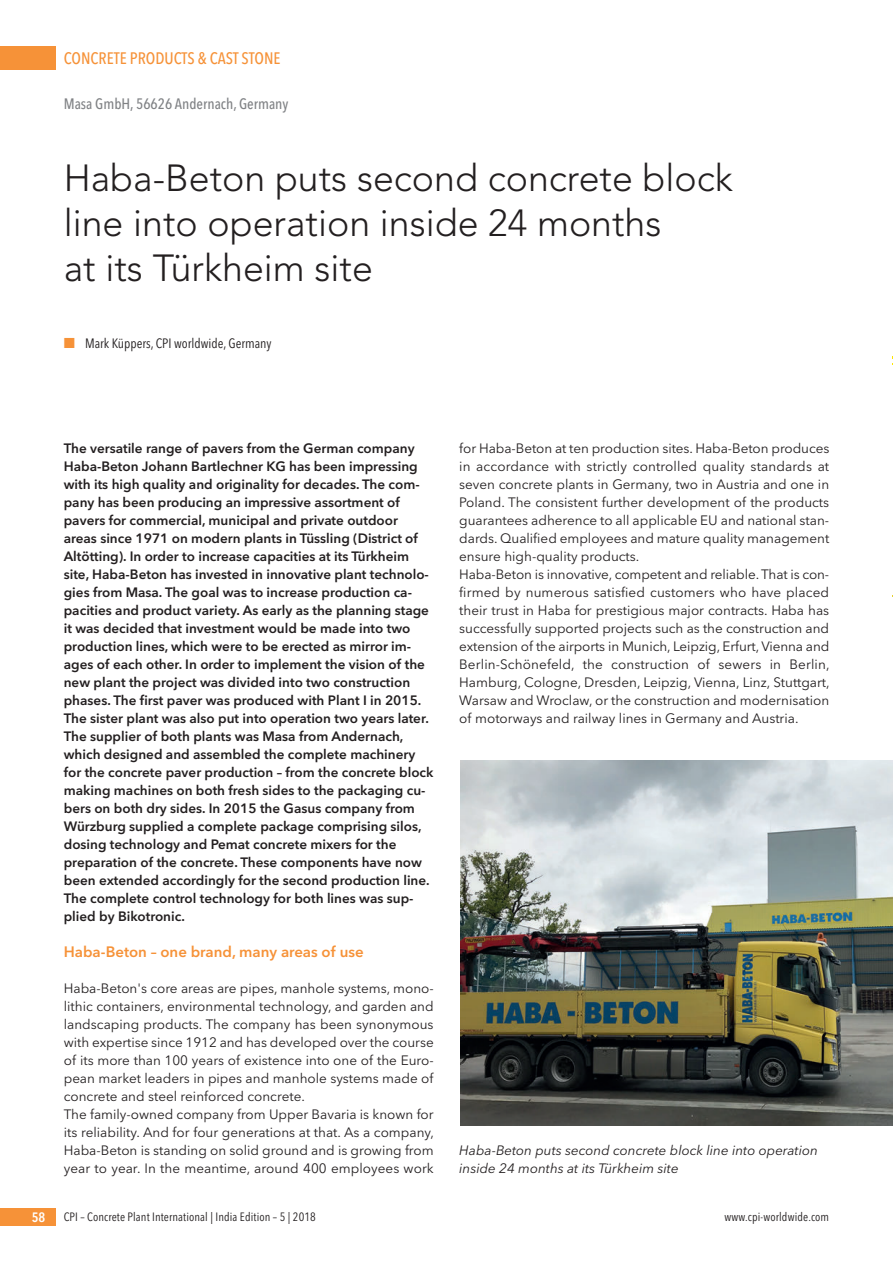
<style>
.page{position:relative;width:893px;height:1263px;background:#fff}
.page>*{position:absolute;margin:0;border:0;box-sizing:border-box;transform-origin:0 0}
.t1{font:300 37.5px/45px "Avenir";color:#231f20}
.t2{font:500 16.5px "Avenir Next Condensed";color:#f69238}
.t3{font:600 15px "Avenir Next";color:#f69238}
.t4{font:500 15px "Avenir Next Condensed";color:#808285}
.t5{font:13.5px/18px "Avenir Next";color:#231f20}
.t6{font:600 13.5px/18px "Avenir Next";color:#231f20}
.t7{font:italic 13.5px/18px "Avenir Next";color:#231f20}
.t8{font:13.5px "Avenir Next Condensed";color:#231f20}
.t9{font:600 13.5px "Avenir Next Condensed";color:#fff}
.t10{font:12px "Avenir Next Condensed";letter-spacing:.01em;color:#231f20}
.s1{font-family:"European Pi Three";color:#f69238}
</style>
<div class="page">
<hr style="left:892px;top:0;width:1px;height:1263px;background:#ffe601">
<svg style="left:892px;top:484px;width:1px;height:16px"></svg>
<img style="left:892px;top:500px;width:1px;height:227px">
<div style="left:0;top:47px;width:55px;height:23px;background:#f69238"></div>
<div style="left:0;top:1208px;width:55px;height:18px;background:#f69238"></div>
<img style="left:460px;top:760px;width:433px;height:365px">
<p class="t2" style="left:64px;top:51px;width:218px">CONCRETE PRODUCTS &amp; CAST STONE</p>
<p class="t4" style="left:64px;top:97px;width:226px">Masa GmbH, 56626 Andernach, Germany</p>
<h1 class="t1" style="left:64px;top:158px;width:671px">Haba-Beton puts second concrete block line into operation inside 24 months<br>at its Türkheim site</h1>
<p class="t8" style="left:64px;top:336px;width:209px"><span class="s1">-</span> Mark Küppers, CPI worldwide, Germany</p>
<p class="t6" style="left:64px;top:440px;width:371px">The versatile range of pavers from the German company Haba-Beton Johann Bartlechner KG has been impressing with its high quality and originality for decades. The com&shy;pany has been producing an impressive assortment of pavers for commercial, municipal and private outdoor areas since 1971 on modern plants in Tüssling (District of Altötting). In order to increase capacities at its Türkheim site, Haba-Beton has invested in innovative plant technolo&shy;gies from Masa. The goal was to increase production ca&shy;pacities and product variety. As early as the planning stage it was decided that investment would be made into two production lines, which were to be erected as mirror im&shy;ages of each other. In order to implement the vision of the new plant the project was divided into two construction phases. The first paver was produced with Plant I in 2015.<br>The sister plant was also put into operation two years later.<br>The supplier of both plants was Masa from Andernach, which designed and assembled the complete machinery for the concrete paver production – from the concrete block making machines on both fresh sides to the packaging cu&shy;bers on both dry sides. In 2015 the Gasus company from Würzburg supplied a complete package comprising silos, dosing technology and Pemat concrete mixers for the preparation of the concrete. These components have now been extended accordingly for the second production line.<br>The complete control technology for both lines was sup&shy;plied by Bikotronic.</p>
<p class="t3" style="left:64px;top:945px;width:301px">Haba-Beton – one brand, many areas of use</p>
<p class="t5" style="left:64px;top:980px;width:372px">Haba-Beton's core areas are pipes, manhole systems, mono&shy;lithic containers, environmental technology, and garden and landscaping products. The company has been synonymous with expertise since 1912 and has developed over the course of its more than 100 years of existence into one of the Euro&shy;pean market leaders in pipes and manhole systems made of concrete and steel reinforced concrete.<br>The family-owned company from Upper Bavaria is known for its reliability. And for four generations at that. As a company, Haba-Beton is standing on solid ground and is growing from year to year. In the meantime, around 400 employees work</p>
<p class="t5" style="left:459px;top:440px;width:372px">for Haba-Beton at ten production sites. Haba-Beton produces in accordance with strictly controlled quality standards at seven concrete plants in Germany, two in Austria and one in Poland. The consistent further development of the products guarantees adherence to all applicable EU and national stan&shy;dards. Qualified employees and mature quality management ensure high-quality products.<br>Haba-Beton is innovative, competent and reliable. That is con&shy;firmed by numerous satisfied customers who have placed their trust in Haba for prestigious major contracts. Haba has successfully supported projects such as the construction and extension of the airports in Munich, Leipzig, Erfurt, Vienna and Berlin-Schönefeld, the construction of sewers in Berlin, Hamburg, Cologne, Dresden, Leipzig, Vienna, Linz, Stuttgart, Warsaw and Wroclaw, or the construction and modernisation of motorways and railway lines in Germany and Austria.</p>
<p class="t7" style="left:459px;top:1142px;width:360px">Haba-Beton puts second concrete block line into operation inside 24 months at its Türkheim site</p>
<p class="t9" style="left:32px;top:1211px;width:15px">58</p>
<p class="t10" style="left:64px;top:1209px;width:254px">CPI – Concrete Plant International | India Edition – 5 | 2018</p>
<p class="t10" style="left:725px;top:1209px;width:106px">www.cpi-worldwide.com</p>
</div>
